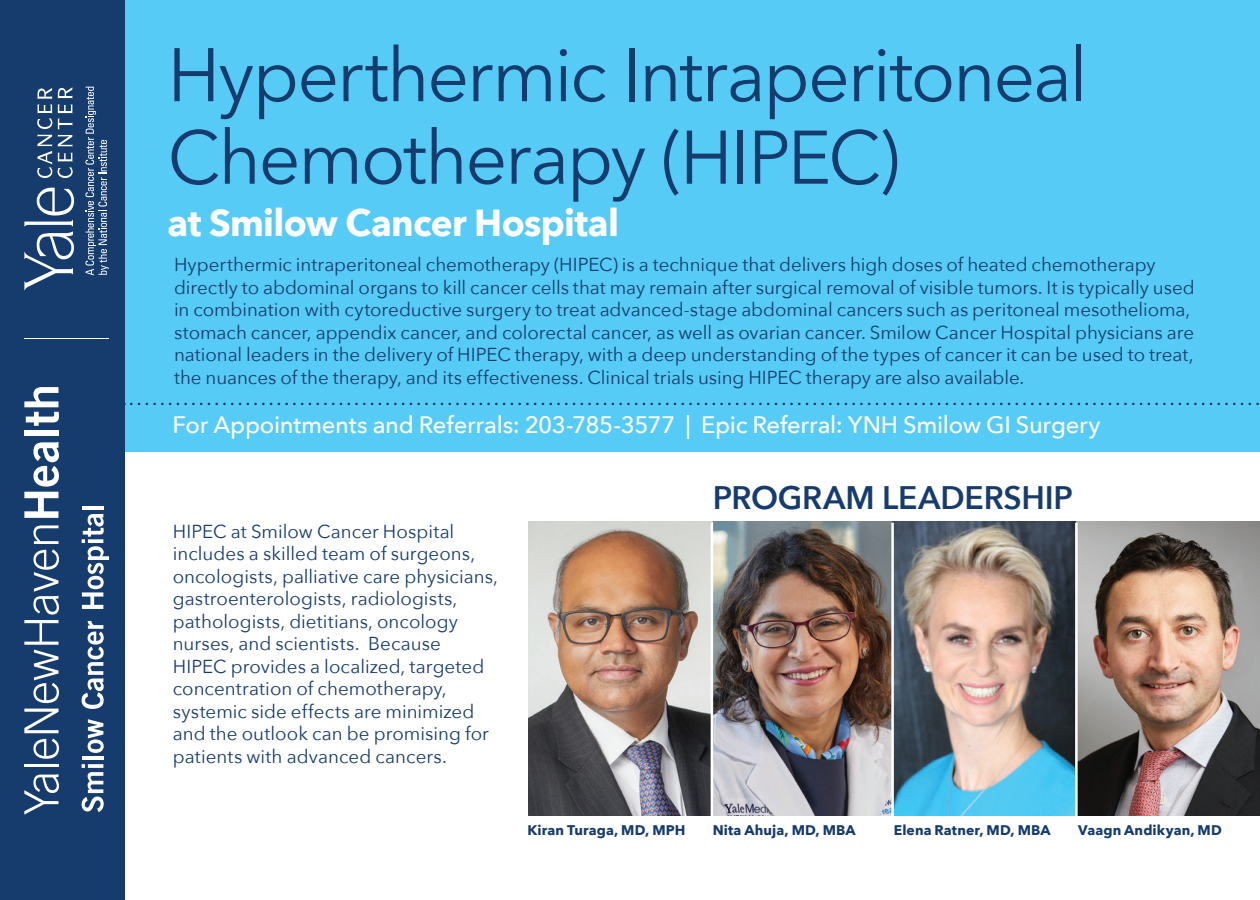
<style>
.page{position:relative;width:1260px;height:900px;background:#fff}
.page>*{position:absolute;margin:0;border:0;box-sizing:border-box;transform-origin:0 0}
.t1{font:75px/82.5px "Avenir Next";letter-spacing:-.03em;color:#163c6d}
.t2{font:700 37.5px "Avenir Next";letter-spacing:-.02em;color:#fff}
.t3{font:600 32.5px "Avenir Next";letter-spacing:-.005em;color:#163c6d}
.t4{font:500 23.75px "Avenir Next";letter-spacing:-.01em;color:#fff}
.t5{font:18.75px/22.5px "Avenir Next";color:#163c6d}
.t6{font:700 14px "Avenir Next";letter-spacing:.01em;color:#163c6d}
</style>
<div class="page">
<img style="left:712px;top:521px;width:181px;height:294px">
<img style="left:893px;top:521px;width:183px;height:294px">
<img style="left:1076px;top:521px;width:184px;height:294px">
<img style="left:528px;top:521px;width:184px;height:294px">
<div style="left:0;top:0;width:1260px;height:452px;background:#56cbf5"></div>
<div style="left:0;top:0;width:124px;height:900px;background:#163c6d"></div>
<hr style="left:711px;top:523px;width:2px;height:295px;background:#fff">
<hr style="left:891px;top:523px;width:3px;height:295px;background:#fff">
<hr style="left:1075px;top:523px;width:3px;height:295px;background:#fff">
<svg style="left:24px;top:774px;width:35px;height:41px"></svg>
<hr style="left:24px;top:764px;width:35px;height:3px;background:#fff">
<svg style="left:33px;top:739px;width:26px;height:20px"></svg>
<svg style="left:24px;top:709px;width:35px;height:24px"></svg>
<svg style="left:24px;top:525px;width:35px;height:178px"></svg>
<svg style="left:24px;top:442px;width:35px;height:76px"></svg>
<div style="left:24px;top:430px;width:35px;height:6px;background:#fff"></div>
<svg style="left:24px;top:387px;width:35px;height:39px"></svg>
<svg style="left:82px;top:764px;width:22px;height:48px"></svg>
<hr style="left:82px;top:756px;width:21px;height:4px;background:#fff">
<svg style="left:88px;top:719px;width:16px;height:34px"></svg>
<svg style="left:82px;top:621px;width:22px;height:88px"></svg>
<svg style="left:82px;top:514px;width:27px;height:95px"></svg>
<hr style="left:82px;top:506px;width:21px;height:4px;background:#fff">
<hr style="left:24px;top:338px;width:85px;height:1px;background:#fff">
<svg style="left:24px;top:188px;width:50px;height:102px"></svg>
<svg style="left:37px;top:87px;width:36px;height:91px"></svg>
<svg style="left:85px;top:87px;width:24px;height:188px"></svg>
<svg style="left:131px;top:403px;width:1128px;height:2px"></svg>
<h1 class="t1" style="left:168px;top:31px;width:922px">Hyperthermic Intraperitoneal<br>Chemotherapy (HIPEC)</h1>
<h2 class="t2" style="left:168px;top:191px;width:453px">at Smilow Cancer Hospital</h2>
<p class="t5" style="left:174px;top:253px;width:1022px">Hyperthermic intraperitoneal chemotherapy (HIPEC) is a technique that delivers high doses of heated chemotherapy directly to abdominal organs to kill cancer cells that may remain after surgical removal of visible tumors. It is typically used in combination with cytoreductive surgery to treat advanced-stage abdominal cancers such as peritoneal mesothelioma, stomach cancer, appendix cancer, and colorectal cancer, as well as ovarian cancer. Smilow Cancer Hospital physicians are national leaders in the delivery of HIPEC therapy, with a deep understanding of the types of cancer it can be used to treat, the nuances of the therapy, and its effectiveness. Clinical trials using HIPEC therapy are also available.</p>
<p class="t4" style="left:172px;top:405px;width:929px">For Appointments and Referrals: 203-785-3577 | Epic Referral: YNH Smilow GI Surgery</p>
<p class="t5" style="left:173px;top:519px;width:327px">HIPEC at Smilow Cancer Hospital includes a skilled team of surgeons, oncologists, palliative care physicians, gastroenterologists, radiologists, pathologists, dietitians, oncology nurses, and scientists. Because HIPEC provides a localized, targeted concentration of chemotherapy, systemic side effects are minimized and the outlook can be promising for patients with advanced cancers.</p>
<h3 class="t3" style="left:713px;top:470px;width:362px">PROGRAM LEADERSHIP</h3>
<p class="t6" style="left:527px;top:818px;width:159px">Kiran Turaga, MD, MPH</p>
<p class="t6" style="left:713px;top:818px;width:144px">Nita Ahuja, MD, MBA</p>
<p class="t6" style="left:894px;top:818px;width:158px">Elena Ratner, MD, MBA</p>
<p class="t6" style="left:1078px;top:818px;width:145px">Vaagn Andikyan, MD</p>
</div>
